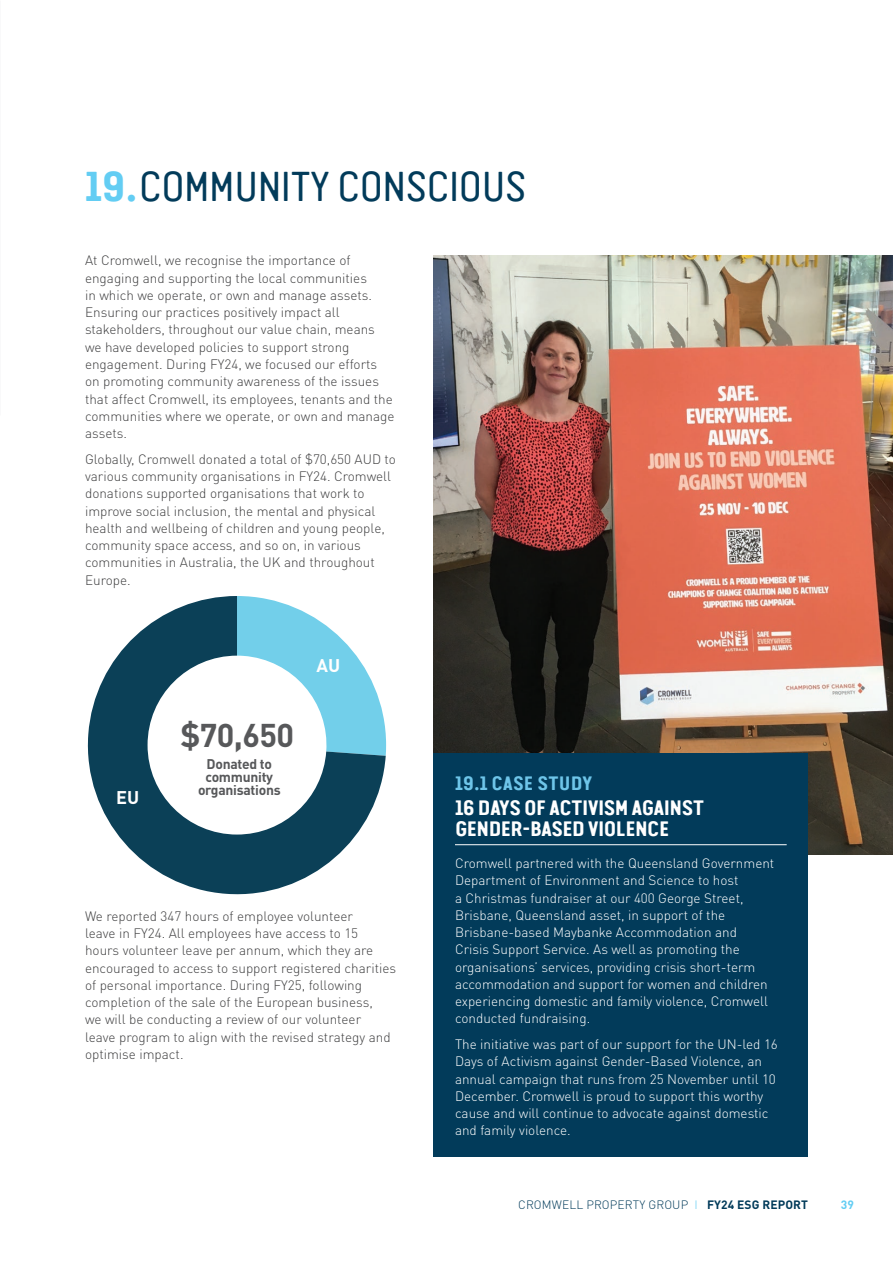
<style>
.page{position:relative;width:893px;height:1263px;background:#fff}
.page>*{position:absolute;margin:0;border:0;box-sizing:border-box;transform-origin:0 0}
.t1{font:42px "Van Condensed Pro";letter-spacing:-.01em;color:#023b5a}
.t2{font:700 32.55px "DINOT";color:#57585a}
.t3{font:700 21px/21px "Van Condensed Pro";letter-spacing:-.03em;color:#fff}
.t4{font:700 19.5px "Van Condensed Pro";color:#6ec5e9}
.t5{font:700 18.15px "DINOT";color:#fff}
.t6{font:700 13.95px/13.4px "DINOT";letter-spacing:-.02em;color:#57585a;text-align:center}
.t7{font:300 13.5px/17.2px "DINOT";color:#3e3e3f}
.t8{font:300 13.5px/17.2px "DINOT";color:#fff}
.t9{font:300 12px "DINOT";letter-spacing:.01em;color:#023b5a}
.t10{font:700 12px "DINOT";color:#63cdf3}
.s1{font-weight:700;color:#63cdf3}
.s2{color:#63cdf3}
.s3{font-weight:700}
</style>
<div class="page">
<img style="left:434px;top:255px;width:459px;height:600px">
<div style="left:434px;top:754px;width:374px;height:403px;background:#023b5a"></div>
<hr style="left:455px;top:844px;width:332px;height:1px;background:#fff">
<svg style="left:88px;top:596px;width:298px;height:298px"></svg>
<h1 class="t1" style="left:85px;top:157px;width:443px"><span class="s1">19.</span>COMMUNITY CONSCIOUS</h1>
<p class="t7" style="left:85px;top:252px;width:311px">At Cromwell, we recognise the importance of engaging and supporting the local communities<br>in which we operate, or own and manage assets.<br>Ensuring our practices positively impact all stakeholders, throughout our value chain, means we have developed policies to support strong engagement. During FY24, we focused our efforts on promoting community awareness of the issues that affect Cromwell, its employees, tenants and the communities where we operate, or own and manage assets.</p>
<p class="t7" style="left:85px;top:450px;width:313px">Globally, Cromwell donated a total of $70,650 AUD to various community organisations in FY24. Cromwell donations supported organisations that work to improve social inclusion, the mental and physical health and wellbeing of children and young people, community space access, and so on, in various communities in Australia, the UK and throughout Europe.</p>
<h3 class="t5" style="left:116px;top:785px;width:25px">EU</h3>
<h2 class="t2" style="left:180px;top:714px;width:115px">$70,650</h2>
<p class="t6" style="left:198px;top:757px;width:84px">Donated to community organisations</p>
<h3 class="t5" style="left:316px;top:654px;width:25px">AU</h3>
<p class="t7" style="left:85px;top:907px;width:313px">We reported 347 hours of employee volunteer<br>leave in FY24. All employees have access to 15<br>hours volunteer leave per annum, which they are encouraged to access to support registered charities of personal importance. During FY25, following completion of the sale of the European business,<br>we will be conducting a review of our volunteer<br>leave program to align with the revised strategy and optimise impact.</p>
<h3 class="t4" style="left:455px;top:768px;width:139px">19.1 CASE STUDY</h3>
<h3 class="t3" style="left:455px;top:796px;width:251px">16 DAYS OF ACTIVISM AGAINST<br>GENDER-BASED VIOLENCE</h3>
<p class="t8" style="left:455px;top:854px;width:321px">Cromwell partnered with the Queensland Government Department of Environment and Science to host<br>a Christmas fundraiser at our 400 George Street, Brisbane, Queensland asset, in support of the Brisbane-based Maybanke Accommodation and Crisis Support Service. As well as promoting the organisations’ services, providing crisis short-term accommodation and support for women and children experiencing domestic and family violence, Cromwell conducted fundraising.</p>
<p class="t8" style="left:455px;top:1035px;width:324px">The initiative was part of our support for the UN-led 16<br>Days of Activism against Gender-Based Violence, an annual campaign that runs from 25 November until 10<br>December. Cromwell is proud to support this worthy cause and will continue to advocate against domestic and family violence.</p>
<p class="t9" style="left:518px;top:1197px;width:291px">CROMWELL PROPERTY GROUP <span class="s2">I</span> <span class="s3">FY24 ESG REPORT</span></p>
<p class="t10" style="left:841px;top:1196px;width:15px">39</p>
</div>
